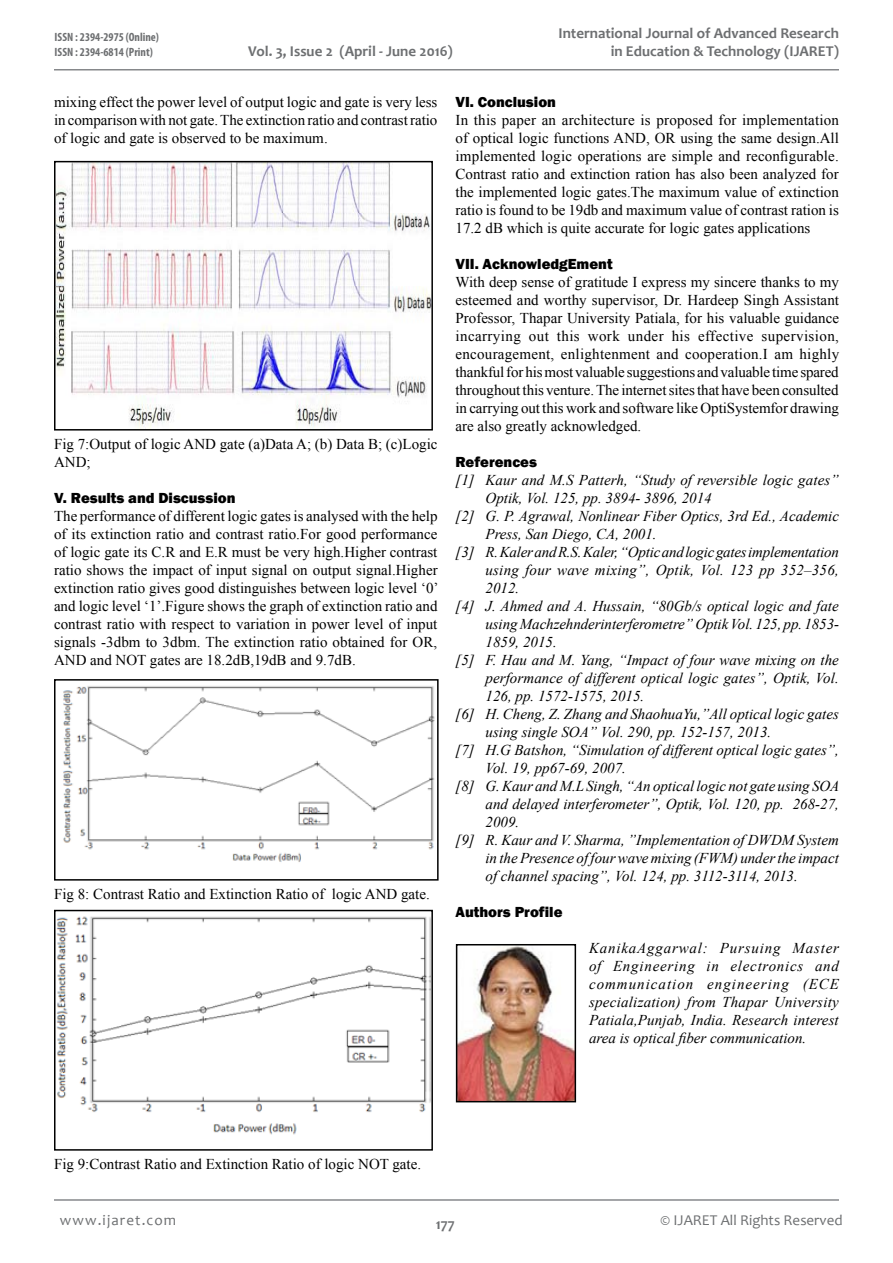
<style>
.page{position:relative;width:893px;height:1263px;background:#fff}
.page>*{position:absolute;margin:0;border:0;box-sizing:border-box;transform-origin:0 0}
.t1{font:15px/18px "Times New Roman";color:#000;text-align:justify}
.t2{font:italic 15px/18px "Times New Roman";color:#000;text-align:justify}
.t3{font:700 15px/18px "Candara";color:#6d6f71;text-align:right}
.t4{font:800 15px "Franklin Gothic";color:#000}
.t5{font:15px "Candara";color:#6d6f71}
.t6{font:15px "Candara";letter-spacing:.075em;color:#6d6f71}
.t7{font:700 condensed 12px/14.4px "Myriad Pro";color:#6d6f71}
</style>
<div class="page">
<hr style="left:54px;top:69px;width:785px;height:2px;background:#86888b">
<hr style="left:54px;top:1199px;width:785px;height:2px;background:#86888b">
<img style="left:57px;top:164px;width:373px;height:263px">
<div style="left:54px;top:161px;width:379px;height:269px;border:2px solid #000"></div>
<img style="left:63px;top:686px;width:372px;height:176px">
<div style="left:54px;top:679px;width:385px;height:202px;border:2px solid #000"></div>
<img style="left:57px;top:916px;width:373px;height:219px">
<div style="left:54px;top:910px;width:379px;height:241px;border:2px solid #000"></div>
<img style="left:459px;top:947px;width:114px;height:152px">
<div style="left:456px;top:944px;width:120px;height:158px;border:2px solid #000"></div>
<p class="t7" style="left:55px;top:30px;width:106px">ISSN : 2394-2975 (Online)<br>ISSN : 2394-6814 (Print)</p>
<p class="t3" style="left:248px;top:42px;width:206px">Vol. 3, Issue 2 (April - June 2016)</p>
<p class="t3" style="left:558px;top:24px;width:282px">International Journal of Advanced Research in Education &amp; Technology (IJARET)</p>
<p class="t1" style="left:54px;top:92px;width:385px">mixing effect the power level of output logic and gate is very less in comparison with not gate. The extinction ratio and contrast ratio of logic and gate is observed to be maximum.</p>
<p class="t1" style="left:54px;top:434px;width:385px">Fig 7:Output of logic AND gate (a)Data A; (b) Data B; (c)Logic<br>AND;</p>
<p class="t4" style="left:54px;top:488px;width:183px">V. Results and Discussion</p>
<p class="t1" style="left:54px;top:506px;width:386px">The performance of different logic gates is analysed with the help of its extinction ratio and contrast ratio.For good performance of logic gate its C.R and E.R must be very high.Higher contrast ratio shows the impact of input signal on output signal.Higher extinction ratio gives good distinguishes between logic level ‘0’ and logic level ‘1’.Figure shows the graph of extinction ratio and contrast ratio with respect to variation in power level of input signals -3dbm to 3dbm. The extinction ratio obtained for OR, AND and NOT gates are 18.2dB,19dB and 9.7dB.</p>
<p class="t1" style="left:54px;top:884px;width:377px">Fig 8: Contrast Ratio and Extinction Ratio of logic AND gate.</p>
<p class="t4" style="left:455px;top:92px;width:102px">VI. Conclusion</p>
<p class="t1" style="left:455px;top:110px;width:385px">In this paper an architecture is proposed for implementation of optical logic functions AND, OR using the same design.All implemented logic operations are simple and reconfigurable.<br>Contrast ratio and extinction ration has also been analyzed for the implemented logic gates.The maximum value of extinction ratio is found to be 19db and maximum value of contrast ration is 17.2 dB which is quite accurate for logic gates applications</p>
<p class="t4" style="left:455px;top:254px;width:159px">VII. AcknowledgEment</p>
<p class="t1" style="left:455px;top:272px;width:385px">With deep sense of gratitude I express my sincere thanks to my esteemed and worthy supervisor, Dr. Hardeep Singh Assistant Professor, Thapar University Patiala, for his valuable guidance incarrying out this work under his effective supervision, encouragement, enlightenment and cooperation.I am highly thankful for his most valuable suggestions and valuable time spared throughout this venture. The internet sites that have been consulted in carrying out this work and software like OptiSystemfor drawing are also greatly acknowledged.</p>
<p class="t4" style="left:455px;top:452px;width:83px">References</p>
<p class="t2" style="left:455px;top:470px;width:385px">[1] Kaur and M.S Patterh, “Study of reversible logic gates”</p>
<p class="t2" style="left:485px;top:488px;width:228px">Optik, Vol. 125, pp. 3894- 3896, 2014</p>
<p class="t2" style="left:455px;top:506px;width:385px">[2] G. P. Agrawal, Nonlinear Fiber Optics, 3rd Ed., Academic</p>
<p class="t2" style="left:485px;top:524px;width:173px">Press, San Diego, CA, 2001.</p>
<p class="t2" style="left:455px;top:542px;width:385px">[3] R. Kaler and R.S. Kaler, “Optic and logic gates implementation</p>
<p class="t2" style="left:485px;top:560px;width:355px">using four wave mixing”, Optik, Vol. 123 pp 352–356,</p>
<p class="t2" style="left:485px;top:578px;width:35px">2012.</p>
<p class="t2" style="left:455px;top:596px;width:385px">[4] J. Ahmed and A. Hussain, “80Gb/s optical logic and fate</p>
<p class="t2" style="left:485px;top:614px;width:355px">using Machzehnderinterferometre” Optik Vol. 125, pp. 1853-</p>
<p class="t2" style="left:485px;top:632px;width:73px">1859, 2015.</p>
<p class="t2" style="left:455px;top:650px;width:385px">[5] F. Hau and M. Yang, “Impact of four wave mixing on the</p>
<p class="t2" style="left:485px;top:668px;width:355px">performance of different optical logic gates”, Optik, Vol.</p>
<p class="t2" style="left:485px;top:686px;width:160px">126, pp. 1572-1575, 2015.</p>
<p class="t2" style="left:455px;top:704px;width:385px">[6] H. Cheng, Z. Zhang and ShaohuaYu,”All optical logic gates</p>
<p class="t2" style="left:485px;top:722px;width:287px">using single SOA” Vol. 290, pp. 152-157, 2013.</p>
<p class="t2" style="left:455px;top:740px;width:385px">[7] H.G Batshon, “Simulation of different optical logic gates”,</p>
<p class="t2" style="left:485px;top:758px;width:142px">Vol. 19, pp67-69, 2007.</p>
<p class="t2" style="left:455px;top:776px;width:385px">[8] G. Kaur and M.L Singh, “An optical logic not gate using SOA</p>
<p class="t2" style="left:485px;top:794px;width:355px">and delayed interferometer”, Optik, Vol. 120, pp. 268-27,</p>
<p class="t2" style="left:485px;top:812px;width:35px">2009.</p>
<p class="t2" style="left:455px;top:830px;width:385px">[9] R. Kaur and V. Sharma, ”Implementation of DWDM System</p>
<p class="t2" style="left:485px;top:848px;width:355px">in the Presence of four wave mixing (FWM) under the impact</p>
<p class="t2" style="left:485px;top:866px;width:314px">of channel spacing”, Vol. 124, pp. 3112-3114, 2013.</p>
<p class="t4" style="left:455px;top:902px;width:108px">Authors Profile</p>
<p class="t2" style="left:589px;top:938px;width:252px">KanikaAggarwal: Pursuing Master of Engineering in electronics and communication engineering (ECE specialization) from Thapar University Patiala,Punjab, India. Research interest area is optical fiber communication.</p>
<p class="t1" style="left:54px;top:1154px;width:369px">Fig 9:Contrast Ratio and Extinction Ratio of logic NOT gate.</p>
<p class="t6" style="left:60px;top:1210px;width:118px">www.ijaret.com</p>
<p class="t5" style="left:661px;top:1210px;width:184px">© IJARET All Rights Reserved</p>
<p class="t3" style="left:436px;top:1215px;width:20px">177</p>
</div>
